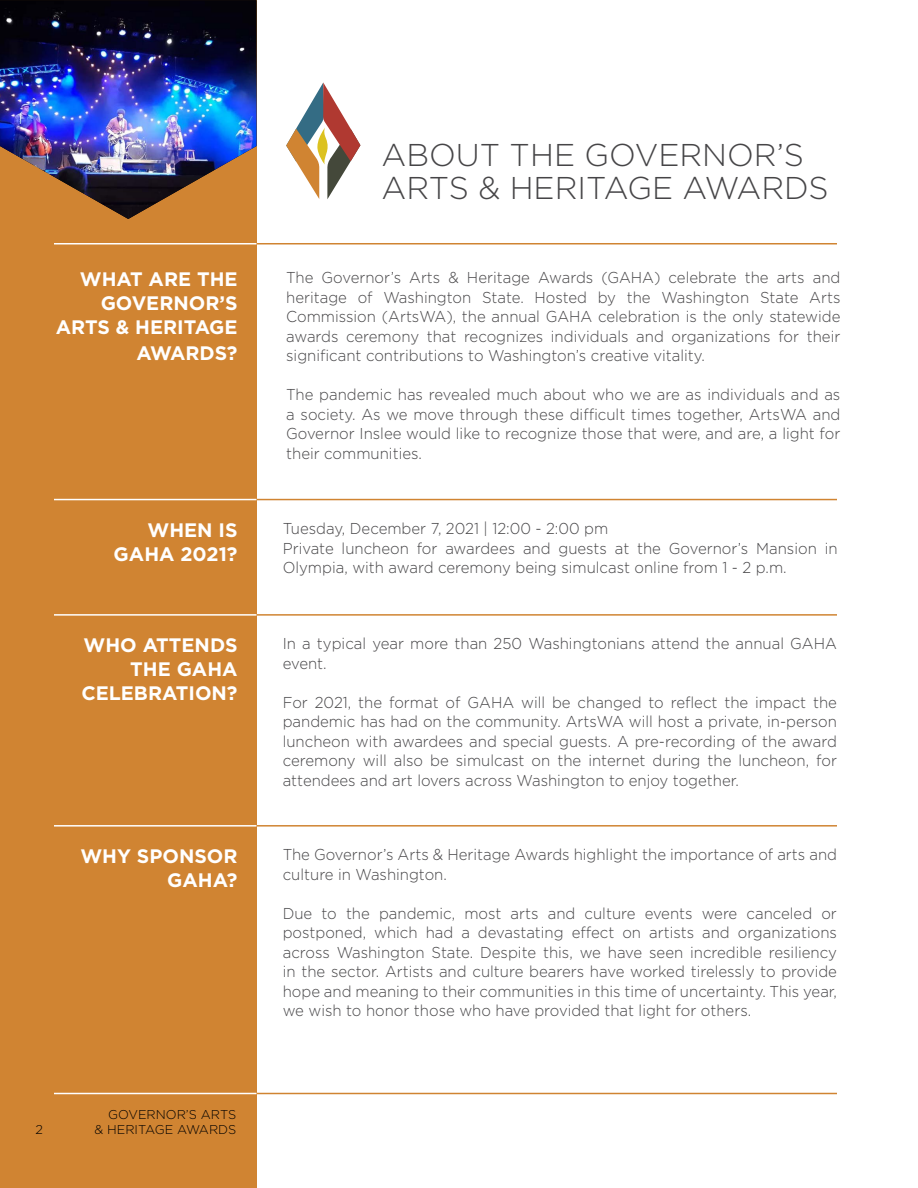
<style>
.page{position:relative;width:918px;height:1188px;background:#fff}
.page>*{position:absolute;margin:0;border:0;box-sizing:border-box;transform-origin:0 0}
.t1{font:300 31.5px/33px "Gotham";color:#464547}
.Section_header{font:700 19.5px/24px "Gotham";color:#fff;text-align:right}
.Text{font:300 15.75px/19.5px "Gotham";color:#464547;text-align:justify;scale:.95 1}
.t2{font:300 12.75px/15.3px "Gotham";color:#000;text-align:right}
</style>
<div class="page">
<div style="left:0;top:0;width:256px;height:1188px;background:#d08432"></div>
<hr style="left:254px;top:243px;width:583px;height:1px;background:#d08432">
<hr style="left:54px;top:243px;width:202px;height:1px;background:#fff">
<hr style="left:254px;top:1093px;width:583px;height:1px;background:#d08432">
<hr style="left:54px;top:1093px;width:202px;height:1px;background:#fff">
<svg style="left:286px;top:82px;width:74px;height:117px"></svg>
<img style="left:0;top:0;width:256px;height:219px">
<hr style="left:256px;top:499px;width:581px;height:1px;background:#d08432">
<hr style="left:54px;top:499px;width:202px;height:1px;background:#fff">
<hr style="left:256px;top:614px;width:581px;height:2px;background:#d08432">
<hr style="left:54px;top:614px;width:202px;height:2px;background:#fff">
<hr style="left:256px;top:825px;width:581px;height:2px;background:#d08432">
<hr style="left:54px;top:825px;width:202px;height:2px;background:#fff">
<p class="Section_header" style="left:56px;top:267px;width:183px;line-height:24.5px">WHAT ARE THE<br>GOVERNOR’S<br>ARTS &amp; HERITAGE<br>AWARDS?</p>
<p class="Section_header" style="left:114px;top:518px;width:125px">WHEN IS<br>GAHA 2021?</p>
<p class="Section_header" style="left:81px;top:633px;width:158px">WHO ATTENDS<br>THE GAHA<br>CELEBRATION?</p>
<p class="Section_header" style="left:80px;top:844px;width:159px">WHY SPONSOR<br>GAHA?</p>
<p class="t2" style="left:36px;top:1121px;width:9px">2</p>
<p class="t2" style="left:94px;top:1106px;width:143px">GOVERNOR’S ARTS<br>&amp; HERITAGE AWARDS</p>
<h1 class="t1" style="left:381px;top:138px;width:449px">ABOUT THE GOVERNOR’S<br>ARTS &amp; HERITAGE AWARDS</h1>
<p class="Text" style="left:286px;top:268px;width:585px">The Governor’s Arts &amp; Heritage Awards (GAHA) celebrate the arts and heritage of Washington State. Hosted by the Washington State Arts Commission (ArtsWA), the annual GAHA celebration is the only statewide awards ceremony that recognizes individuals and organizations for their significant contributions to Washington’s creative vitality.</p>
<p class="Text" style="left:286px;top:385px;width:585px">The pandemic has revealed much about who we are as individuals and as a society. As we move through these difficult times together, ArtsWA and Governor Inslee would like to recognize those that were, and are, a light for their communities.</p>
<p class="Text" style="left:283px;top:518px;width:344px">Tuesday, December 7, 2021 | 12:00 - 2:00 pm</p>
<p class="Text" style="left:283px;top:538px;width:586px">Private luncheon for awardees and guests at the Governor’s Mansion in<br>Olympia, with award ceremony being simulcast online from 1 - 2 p.m.</p>
<p class="Text" style="left:283px;top:634px;width:585px">In a typical year more than 250 Washingtonians attend the annual GAHA event.</p>
<p class="Text" style="left:283px;top:692px;width:585px">For 2021, the format of GAHA will be changed to reflect the impact the pandemic has had on the community. ArtsWA will host a private, in-person luncheon with awardees and special guests. A pre-recording of the award ceremony will also be simulcast on the internet during the luncheon, for attendees and art lovers across Washington to enjoy together.</p>
<p class="Text" style="left:283px;top:844px;width:585px">The Governor’s Arts &amp; Heritage Awards highlight the importance of arts and culture in Washington.</p>
<p class="Text" style="left:283px;top:903px;width:585px">Due to the pandemic, most arts and culture events were canceled or postponed, which had a devastating effect on artists and organizations across Washington State. Despite this, we have seen incredible resiliency in the sector. Artists and culture bearers have worked tirelessly to provide hope and meaning to their communities in this time of uncertainty. This year, we wish to honor those who have provided that light for others.</p>
</div>
